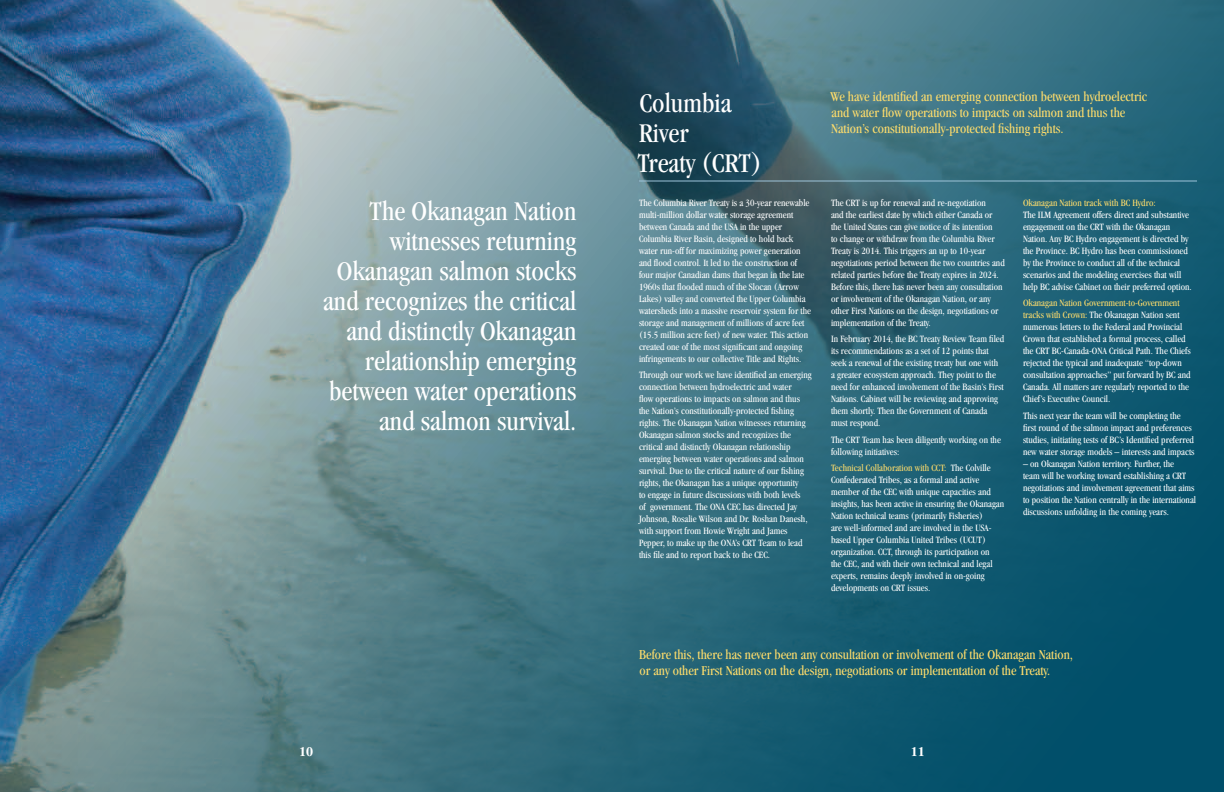
<style>
.page{position:relative;width:1224px;height:792px;background:#fff}
.page>*{position:absolute;margin:0;border:0;box-sizing:border-box;transform-origin:0 0}
.t1{font:condensed 28px/30px "Garamond";color:#fff}
.t2{font:condensed 14px/16px "Garamond";color:#ffdd6b}
.t3{font:700 condensed 14px "Garamond";color:#fff}
.t4{font:condensed 10px/12px "Garamond";color:#fff}
.t5{font:condensed 10px "Garamond";color:#ffdd6b}
.s1{color:#ffdd6b}
</style>
<div class="page">
<img style="left:0;top:0;width:1224px;height:792px">
<hr style="left:639px;top:180px;width:558px;height:2px;background:#9ec4da">
<h1 class="t1" style="left:323px;top:196px;width:255px;text-align:right">The Okanagan Nation witnesses returning<br>Okanagan salmon stocks and recognizes the critical and distinctly Okanagan relationship emerging between water operations and salmon survival.</h1>
<h1 class="t1" style="left:638px;top:88px;width:126px">Columbia<br>River<br>Treaty (CRT)</h1>
<h2 class="t2" style="left:830px;top:88px;width:318px">We have identified an emerging connection between hydroelectric and water flow operations to impacts on salmon and thus the<br>Nation’s constitutionally-protected fishing rights.</h2>
<p class="t4" style="left:639px;top:197px;width:174px">The Columbia River Treaty is a 30-year renewable multi-million dollar water storage agreement between Canada and the USA in the upper Columbia River Basin, designed to hold back water run-off for maximizing power generation and flood control. It led to the construction of four major Canadian dams that began in the late 1960s that flooded much of the Slocan (Arrow Lakes) valley and converted the Upper Columbia watersheds into a massive reservoir system for the storage and management of millions of acre feet (15.5 million acre feet) of new water. This action created one of the most significant and ongoing infringements to our collective Title and Rights.</p>
<p class="t4" style="left:639px;top:369px;width:174px">Through our work we have identified an emerging connection between hydroelectric and water<br>flow operations to impacts on salmon and thus the Nation’s constitutionally-protected fishing rights. The Okanagan Nation witnesses returning Okanagan salmon stocks and recognizes the critical and distinctly Okanagan relationship emerging between water operations and salmon survival. Due to the critical nature of our fishing rights, the Okanagan has a unique opportunity<br>to engage in future discussions with both levels<br>of government. The ONA CEC has directed Jay Johnson, Rosalie Wilson and Dr. Roshan Danesh, with support from Howie Wright and James Pepper, to make up the ONA’s CRT Team to lead this file and to report back to the CEC.</p>
<p class="t4" style="left:831px;top:197px;width:175px">The CRT is up for renewal and re-negotiation<br>and the earliest date by which either Canada or the United States can give notice of its intention<br>to change or withdraw from the Columbia River Treaty is 2014. This triggers an up to 10-year negotiations period between the two countries and related parties before the Treaty expires in 2024.<br>Before this, there has never been any consultation or involvement of the Okanagan Nation, or any other First Nations on the design, negotiations or implementation of the Treaty.</p>
<p class="t4" style="left:831px;top:333px;width:175px">In February 2014, the BC Treaty Review Team filed its recommendations as a set of 12 points that seek a renewal of the existing treaty but one with a greater ecosystem approach. They point to the need for enhanced involvement of the Basin’s First Nations. Cabinet will be reviewing and approving them shortly. Then the Government of Canada must respond.</p>
<p class="t4" style="left:831px;top:434px;width:171px">The CRT Team has been diligently working on the following initiatives:</p>
<p class="t4" style="left:831px;top:462px;width:175px"><span class="s1">Technical Collaboration with CCT:</span> The Colville Confederated Tribes, as a formal and active member of the CEC with unique capacities and insights, has been active in ensuring the Okanagan Nation technical teams (primarily Fisheries)<br>are well-informed and are involved in the USA&shy;based Upper Columbia United Tribes (UCUT) organization. CCT, through its participation on<br>the CEC, and with their own technical and legal experts, remains deeply involved in on-going developments on CRT issues.</p>
<p class="t5" style="left:1023px;top:197px;width:134px">Okanagan Nation track with BC Hydro:</p>
<p class="t4" style="left:1023px;top:209px;width:170px">The ILM Agreement offers direct and substantive engagement on the CRT with the Okanagan Nation. Any BC Hydro engagement is directed by the Province. BC Hydro has been commissioned by the Province to conduct all of the technical scenarios and the modeling exercises that will help BC advise Cabinet on their preferred option.</p>
<p class="t4" style="left:1023px;top:297px;width:169px"><span class="s1">Okanagan Nation Government-to-Government tracks with Crown:</span> The Okanagan Nation sent numerous letters to the Federal and Provincial Crown that established a formal process, called the CRT BC-Canada-ONA Critical Path. The Chiefs rejected the typical and inadequate “top-down consultation approaches” put forward by BC and Canada. All matters are regularly reported to the Chief’s Executive Council.</p>
<p class="t4" style="left:1023px;top:410px;width:173px">This next year the team will be completing the first round of the salmon impact and preferences studies, initiating tests of BC’s Identified preferred new water storage models – interests and impacts</p>
<p class="t4" style="left:1023px;top:458px;width:175px">– on Okanagan Nation territory. Further, the<br>team will be working toward establishing a CRT negotiations and involvement agreement that aims to position the Nation centrally in the international discussions unfolding in the coming years.</p>
<h2 class="t2" style="left:639px;top:646px;width:435px">Before this, there has never been any consultation or involvement of the Okanagan Nation, or any other First Nations on the design, negotiations or implementation of the Treaty.</h2>
<h2 class="t3" style="left:299px;top:744px;width:15px">10</h2>
<h2 class="t3" style="left:911px;top:744px;width:15px">11</h2>
</div>
